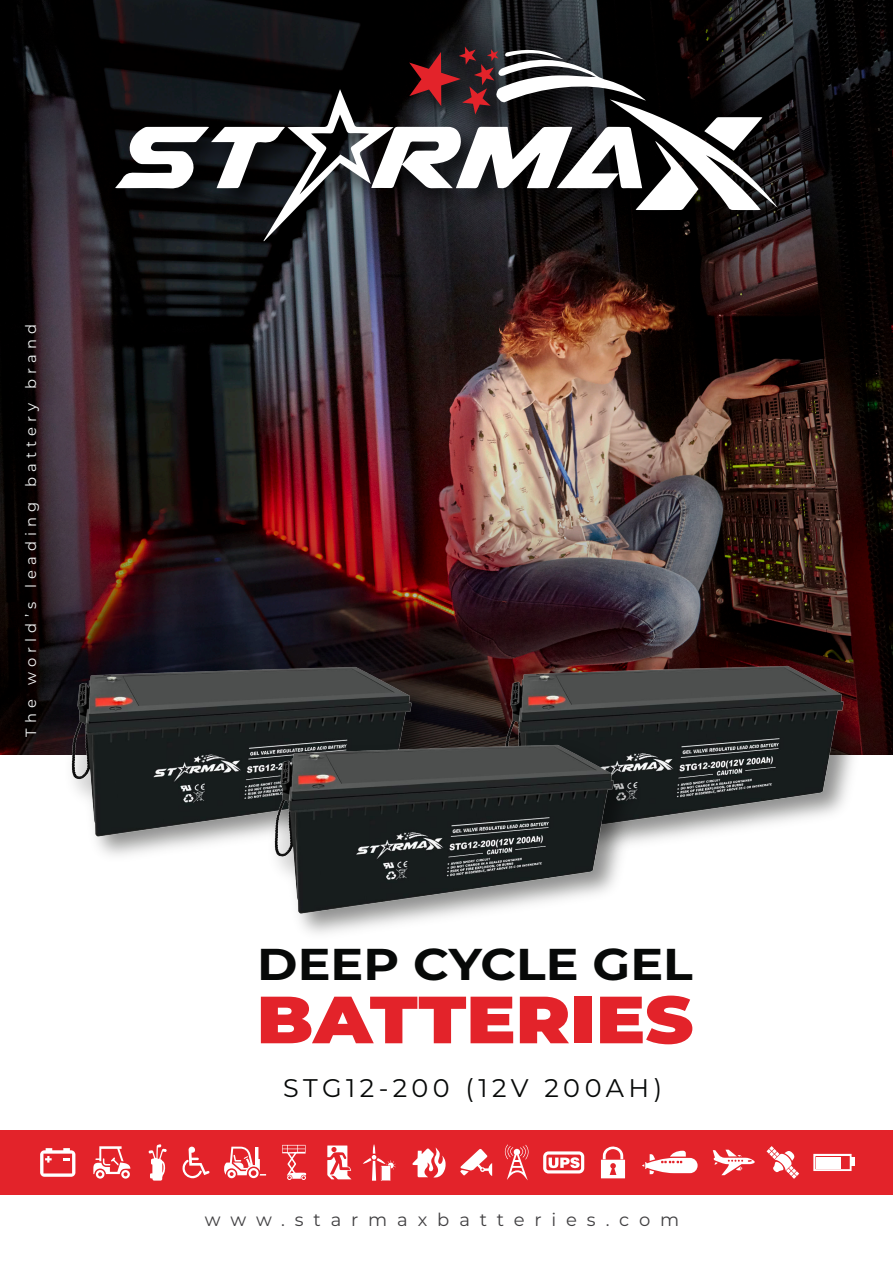
<style>
.page{position:relative;width:893px;height:1263px;background:#fff}
.page>*{position:absolute;margin:0;border:0;box-sizing:border-box;transform-origin:0 0}
.t1{font:900 66.6px "Montserrat";color:#e3232a;scale:1.1 1}
.t2{font:700 44.55px "Montserrat";color:#070908;scale:1.1 1}
.t3{font:25.5px "Montserrat";letter-spacing:.175em;color:#070908}
.t4{font:18px "Montserrat";letter-spacing:.55em;color:#414042}
.t5{font:14.7px "Montserrat";letter-spacing:.35em;color:#f3f5f5}
</style>
<div class="page">
<img style="left:0;top:0;width:893px;height:754px">
<img style="left:103px;top:34px;width:708px;height:240px">
<svg style="left:115px;top:47px;width:663px;height:194px"></svg>
<div style="left:0;top:1130px;width:893px;height:65px;background:#e3232a"></div>
<svg style="left:327px;top:1145px;width:24px;height:34px"></svg>
<svg style="left:412px;top:1147px;width:34px;height:31px"></svg>
<svg style="left:460px;top:1149px;width:32px;height:27px"></svg>
<svg style="left:149px;top:1144px;width:18px;height:36px"></svg>
<svg style="left:182px;top:1146px;width:28px;height:32px"></svg>
<svg style="left:713px;top:1150px;width:42px;height:25px"></svg>
<svg style="left:224px;top:1147px;width:42px;height:31px"></svg>
<svg style="left:93px;top:1146px;width:37px;height:32px"></svg>
<svg style="left:642px;top:1151px;width:56px;height:23px"></svg>
<svg style="left:543px;top:1151px;width:41px;height:22px"></svg>
<svg style="left:766px;top:1146px;width:33px;height:33px"></svg>
<svg style="left:363px;top:1144px;width:33px;height:37px"></svg>
<svg style="left:813px;top:1154px;width:42px;height:17px"></svg>
<svg style="left:282px;top:1145px;width:25px;height:35px"></svg>
<svg style="left:504px;top:1144px;width:25px;height:36px"></svg>
<svg style="left:601px;top:1146px;width:24px;height:32px"></svg>
<svg style="left:40px;top:1148px;width:35px;height:29px"></svg>
<img style="left:491px;top:654px;width:387px;height:118px">
<img style="left:494px;top:648px;width:356px;height:193px">
<img style="left:59px;top:655px;width:387px;height:100px">
<img style="left:62px;top:650px;width:356px;height:206px">
<img style="left:261px;top:734px;width:387px;height:122px">
<img style="left:264px;top:727px;width:356px;height:207px">
<p class="t5" style="left:21px;top:737px;width:415px;rotate:-90deg">The world’s leading battery brand</p>
<h2 class="t2" style="left:257px;top:932px;width:397px">DEEP CYCLE GEL</h2>
<h1 class="t1" style="left:257px;top:969px;width:398px">BATTERIES</h1>
<h3 class="t3" style="left:283px;top:1071px;width:380px">STG12-200 (12V 200AH)</h3>
<p class="t4" style="left:205px;top:1207px;width:476px">www.starmaxbatteries.com</p>
</div>
